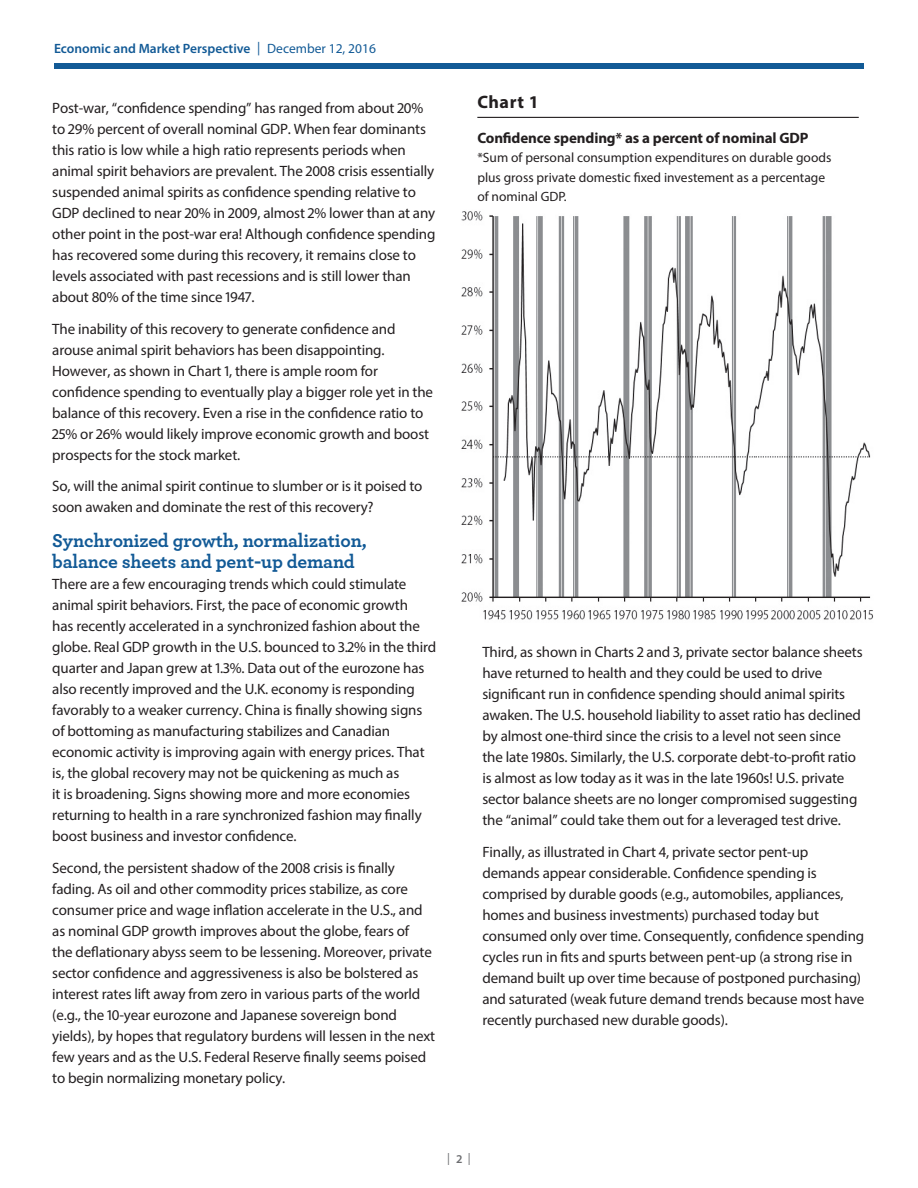
<style>
.page{position:relative;width:918px;height:1188px;background:#fff}
.page>*{position:absolute;margin:0;border:0;box-sizing:border-box;transform-origin:0 0}
.t1{font:700 19.5px/21px "Archer";letter-spacing:-.01em;color:#125a96}
.t2{font:700 18px "Myriad Pro";letter-spacing:.03em;color:#231f20}
.t3{font:15px/21px "Myriad Pro";letter-spacing:-.01em;color:#231f20}
.t4{font:700 15px "Myriad Pro";letter-spacing:-.01em;color:#231f20}
.t5{font:13.5px/19.5px "Myriad Pro";color:#231f20}
.t6{font:600 13.5px "Myriad Pro";color:#125a96}
.t7{font:12px "Myriad Pro";color:#6c6d70}
.s1{font-weight:400}
.s2{font-weight:600}
</style>
<div class="page">
<div style="left:54px;top:63px;width:810px;height:5px;background:#125a96"></div>
<hr style="left:477px;top:117px;width:382px;height:1px;background:#231f20">
<img style="left:461px;top:211px;width:412px;height:409px">
<p class="t6" style="left:54px;top:40px;width:323px">Economic and Market Perspective <span class="s1">| December 12, 2016</span></p>
<p class="t3" style="left:52px;top:97px;width:385px">Post-war, “confidence spending” has ranged from about 20% to 29% percent of overall nominal GDP. When fear dominants this ratio is low while a high ratio represents periods when animal spirit behaviors are prevalent. The 2008 crisis essentially suspended animal spirits as confidence spending relative to GDP declined to near 20% in 2009, almost 2% lower than at any other point in the post-war era! Although confidence spending has recovered some during this recovery, it remains close to levels associated with past recessions and is still lower than about 80% of the time since 1947.</p>
<p class="t3" style="left:52px;top:318px;width:382px">The inability of this recovery to generate confidence and arouse animal spirit behaviors has been disappointing.<br>However, as shown in Chart 1, there is ample room for confidence spending to eventually play a bigger role yet in the balance of this recovery. Even a rise in the confidence ratio to 25% or 26% would likely improve economic growth and boost prospects for the stock market.</p>
<p class="t3" style="left:52px;top:476px;width:372px">So, will the animal spirit continue to slumber or is it poised to soon awaken and dominate the rest of this recovery?</p>
<h1 class="t1" style="left:52px;top:529px;width:316px">Synchronized growth, normalization, balance sheets and pent-up demand</h1>
<p class="t3" style="left:52px;top:573px;width:386px">There are a few encouraging trends which could stimulate animal spirit behaviors. First, the pace of economic growth<br>has recently accelerated in a synchronized fashion about the globe. Real GDP growth in the U.S. bounced to 3.2% in the third quarter and Japan grew at 1.3%. Data out of the eurozone has also recently improved and the U.K. economy is responding favorably to a weaker currency. China is finally showing signs of bottoming as manufacturing stabilizes and Canadian economic activity is improving again with energy prices. That is, the global recovery may not be quickening as much as<br>it is broadening. Signs showing more and more economies returning to health in a rare synchronized fashion may finally boost business and investor confidence.</p>
<p class="t3" style="left:52px;top:857px;width:384px">Second, the persistent shadow of the 2008 crisis is finally fading. As oil and other commodity prices stabilize, as core consumer price and wage inflation accelerate in the U.S., and as nominal GDP growth improves about the globe, fears of<br>the deflationary abyss seem to be lessening. Moreover, private sector confidence and aggressiveness is also be bolstered as interest rates lift away from zero in various parts of the world (e.g., the 10-year eurozone and Japanese sovereign bond yields), by hopes that regulatory burdens will lessen in the next few years and as the U.S. Federal Reserve finally seems poised to begin normalizing monetary policy.</p>
<p class="t2" style="left:477px;top:90px;width:63px">Chart 1</p>
<p class="t4" style="left:477px;top:128px;width:333px">Confidence spending* as a percent of nominal GDP</p>
<p class="t5" style="left:477px;top:148px;width:356px">*Sum of personal consumption expenditures on durable goods plus gross private domestic fixed investement as a percentage of nominal GDP.</p>
<p class="t3" style="left:482px;top:641px;width:382px">Third, as shown in Charts 2 and 3, private sector balance sheets have returned to health and they could be used to drive significant run in confidence spending should animal spirits awaken. The U.S. household liability to asset ratio has declined by almost one-third since the crisis to a level not seen since the late 1980s. Similarly, the U.S. corporate debt-to-profit ratio is almost as low today as it was in the late 1960s! U.S. private sector balance sheets are no longer compromised suggesting the “animal” could take them out for a leveraged test drive.</p>
<p class="t3" style="left:482px;top:841px;width:384px">Finally, as illustrated in Chart 4, private sector pent-up demands appear considerable. Confidence spending is comprised by durable goods (e.g., automobiles, appliances, homes and business investments) purchased today but consumed only over time. Consequently, confidence spending cycles run in fits and spurts between pent-up (a strong rise in demand built up over time because of postponed purchasing) and saturated (weak future demand trends because most have recently purchased new durable goods).</p>
<p class="t7" style="left:447px;top:1151px;width:25px">|<span class="s2">2</span>|</p>
</div>
